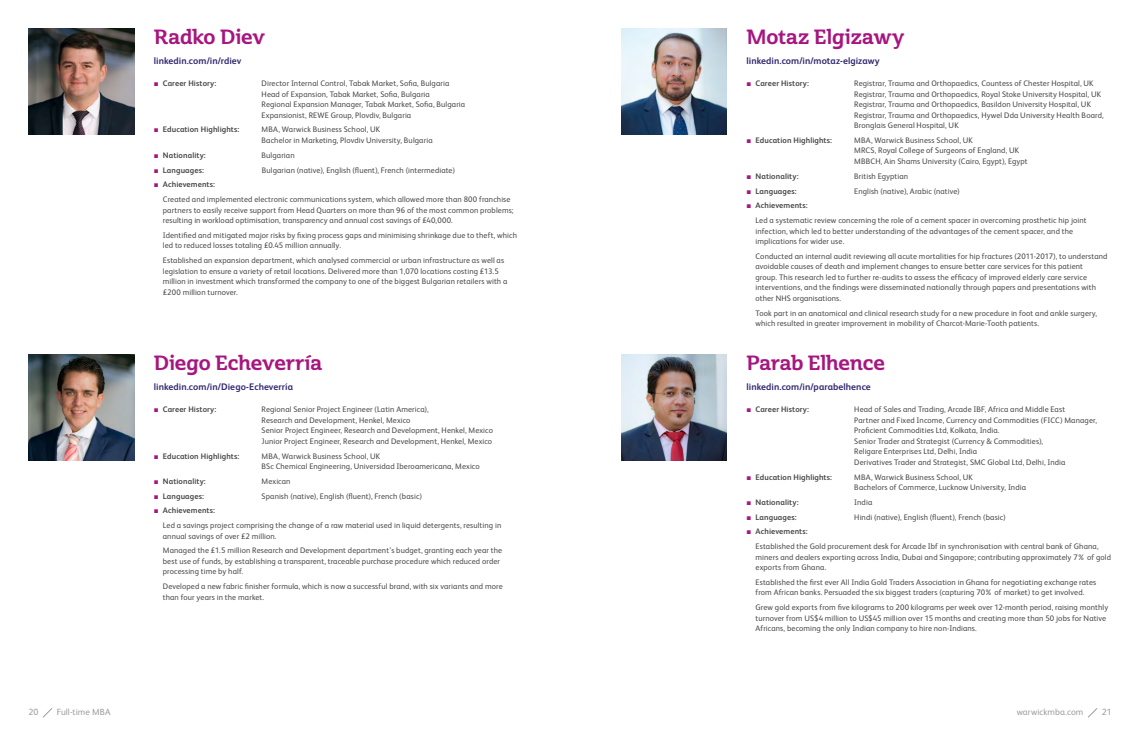
<style>
.page{position:relative;width:1140px;height:743px;background:#fff}
.page>*{position:absolute;margin:0;border:0;box-sizing:border-box;transform-origin:0 0}
.t1{font:20px "Cabrito Semi Nor Bol";letter-spacing:-.01em;color:#a71680}
.t2{font:700 9.5px "FS Albert";color:#312a6f}
.t3{font:9px "FS Albert";letter-spacing:.005em;color:#9d9d9c}
.t4{font:8px/10.5px "FS Albert";letter-spacing:.015em;color:#4a4a49}
.t5{font:700 8px "FS Albert";letter-spacing:.01em;color:#4a4a49}
.s1{font-family:"Arial";font-weight:400;color:#a71680}
.s2{font-family:"Arial";color:#a71680}
.s3{font-weight:700}
</style>
<div class="page">
<img style="left:621px;top:28px;width:106px;height:106px">
<img style="left:621px;top:354px;width:106px;height:106px">
<img style="left:28px;top:28px;width:106px;height:106px">
<img style="left:28px;top:354px;width:106px;height:106px">
<svg style="left:1088px;top:708px;width:9px;height:10px"></svg>
<svg style="left:43px;top:708px;width:10px;height:10px"></svg>
<h1 class="t1" style="left:154px;top:24px;width:113px">Radko Diev</h1>
<p class="t2" style="left:154px;top:54px;width:89px">linkedin.com/in/rdiev</p>
<p class="t5" style="left:154px;top:78px;width:64px"><span class="s1">■</span> Career History:</p>
<p class="t4" style="left:261px;top:78px;width:205px">Director Internal Control, Tabak Market, Sofia, Bulgaria Head of Expansion, Tabak Market, Sofia, Bulgaria<br>Regional Expansion Manager, Tabak Market, Sofia, Bulgaria Expansionist, REWE Group, Plovdiv, Bulgaria</p>
<p class="t5" style="left:154px;top:124px;width:87px"><span class="s1">■</span> Education Highlights:</p>
<p class="t4" style="left:261px;top:124px;width:172px">MBA, Warwick Business School, UK<br>Bachelor in Marketing, Plovdiv University, Bulgaria</p>
<p class="t5" style="left:154px;top:150px;width:54px"><span class="s1">■</span> Nationality:</p>
<p class="t4" style="left:261px;top:149px;width:35px">Bulgarian</p>
<p class="t5" style="left:154px;top:164px;width:52px"><span class="s1">■</span> Languages:</p>
<p class="t4" style="left:262px;top:164px;width:195px">Bulgarian (native), English (fluent), French (intermediate)</p>
<p class="t4" style="left:163px;top:177px;width:349px;line-height:14.8px;text-indent:-9px"><span class="s2">■</span> <span class="s3">Achievements:<br></span>Created and implemented electronic communications system, which allowed more than 800 franchise</p>
<p class="t4" style="left:163px;top:204px;width:352px">partners to easily receive support from Head Quarters on more than 96 of the most common problems; resulting in workload optimisation, transparency and annual cost savings of £40,000.</p>
<p class="t4" style="left:163px;top:229px;width:356px">Identified and mitigated major risks by fixing process gaps and minimising shrinkage due to theft, which led to reduced losses totaling £0.45 million annually.</p>
<p class="t4" style="left:163px;top:255px;width:346px">Established an expansion department, which analysed commercial or urban infrastructure as well as legislation to ensure a variety of retail locations. Delivered more than 1,070 locations costing £13.5 million in investment which transformed the company to one of the biggest Bulgarian retailers with a £200 million turnover.</p>
<h1 class="t1" style="left:154px;top:350px;width:170px">Diego Echeverría</h1>
<p class="t2" style="left:154px;top:380px;width:141px">linkedin.com/in/Diego-Echeverría</p>
<p class="t5" style="left:154px;top:404px;width:64px"><span class="s1">■</span> Career History:</p>
<p class="t4" style="left:261px;top:404px;width:233px">Regional Senior Project Engineer (Latin America),<br>Research and Development, Henkel, Mexico<br>Senior Project Engineer, Research and Development, Henkel, Mexico Junior Project Engineer, Research and Development, Henkel, Mexico</p>
<p class="t5" style="left:154px;top:450px;width:87px"><span class="s1">■</span> Education Highlights:</p>
<p class="t4" style="left:261px;top:450px;width:220px">MBA, Warwick Business School, UK<br>BSc Chemical Engineering, Universidad Iberoamericana, Mexico</p>
<p class="t5" style="left:154px;top:475px;width:54px"><span class="s1">■</span> Nationality:</p>
<p class="t4" style="left:261px;top:475px;width:30px">Mexican</p>
<p class="t5" style="left:154px;top:490px;width:52px"><span class="s1">■</span> Languages:</p>
<p class="t4" style="left:261px;top:490px;width:162px">Spanish (native), English (fluent), French (basic)</p>
<p class="t4" style="left:163px;top:503px;width:340px;line-height:14.8px;text-indent:-9px"><span class="s2">■</span> <span class="s3">Achievements:<br></span>Led a savings project comprising the change of a raw material used in liquid detergents, resulting in</p>
<p class="t4" style="left:163px;top:528px;width:341px;line-height:14.8px">annual savings of over £2 million.<br>Managed the £1.5 million Research and Development department’s budget, granting each year the</p>
<p class="t4" style="left:163px;top:555px;width:339px">best use of funds, by establishing a transparent, traceable purchase procedure which reduced order processing time by half.</p>
<p class="t4" style="left:163px;top:581px;width:341px">Developed a new fabric finisher formula, which is now a successful brand, with six variants and more than four years in the market.</p>
<h1 class="t1" style="left:746px;top:24px;width:159px">Motaz Elgizawy</h1>
<p class="t2" style="left:746px;top:54px;width:135px">linkedin.com/in/motaz-elgizawy</p>
<p class="t5" style="left:746px;top:78px;width:64px"><span class="s1">■</span> Career History:</p>
<p class="t4" style="left:854px;top:78px;width:251px">Registrar, Trauma and Orthopaedics, Countess of Chester Hospital, UK Registrar, Trauma and Orthopaedics, Royal Stoke University Hospital, UK Registrar, Trauma and Orthopaedics, Basildon University Hospital, UK Registrar, Trauma and Orthopaedics, Hywel Dda University Health Board, Bronglais General Hospital, UK</p>
<p class="t5" style="left:746px;top:135px;width:87px"><span class="s1">■</span> Education Highlights:</p>
<p class="t4" style="left:854px;top:135px;width:175px">MBA, Warwick Business School, UK<br>MRCS, Royal College of Surgeons of England, UK<br>MBBCH, Ain Shams University (Cairo, Egypt), Egypt</p>
<p class="t5" style="left:746px;top:170px;width:54px"><span class="s1">■</span> Nationality:</p>
<p class="t4" style="left:854px;top:170px;width:55px">British Egyptian</p>
<p class="t5" style="left:746px;top:185px;width:52px"><span class="s1">■</span> Languages:</p>
<p class="t4" style="left:854px;top:185px;width:107px">English (native), Arabic (native)</p>
<p class="t4" style="left:755px;top:198px;width:333px;line-height:14.8px;text-indent:-9px"><span class="s2">■</span> <span class="s3">Achievements:<br></span>Led a systematic review concerning the role of a cement spacer in overcoming prosthetic hip joint</p>
<p class="t4" style="left:755px;top:225px;width:319px">infection, which led to better understanding of the advantages of the cement spacer, and the implications for wider use.</p>
<p class="t4" style="left:755px;top:250px;width:353px">Conducted an internal audit reviewing all acute mortalities for hip fractures (2011-2017), to understand avoidable causes of death and implement changes to ensure better care services for this patient<br>group. This research led to further re-audits to assess the efficacy of improved elderly care service interventions, and the findings were disseminated nationally through papers and presentations with other NHS organisations.</p>
<p class="t4" style="left:755px;top:307px;width:343px">Took part in an anatomical and clinical research study for a new procedure in foot and ankle surgery, which resulted in greater improvement in mobility of Charcot-Marie-Tooth patients.</p>
<h1 class="t1" style="left:746px;top:350px;width:140px">Parab Elhence</h1>
<p class="t2" style="left:746px;top:380px;width:126px">linkedin.com/in/parabelhence</p>
<p class="t5" style="left:746px;top:404px;width:64px"><span class="s1">■</span> Career History:</p>
<p class="t4" style="left:854px;top:404px;width:244px">Head of Sales and Trading, Arcade IBF, Africa and Middle East<br>Partner and Fixed Income, Currency and Commodities (FICC) Manager, Proficient Commodities Ltd, Kolkata, India.<br>Senior Trader and Strategist (Currency &amp; Commodities),<br>Religare Enterprises Ltd, Delhi, India<br>Derivatives Trader and Strategist, SMC Global Ltd, Delhi, India</p>
<p class="t5" style="left:746px;top:471px;width:87px"><span class="s1">■</span> Education Highlights:</p>
<p class="t4" style="left:854px;top:471px;width:173px">MBA, Warwick Business School, UK<br>Bachelors of Commerce, Lucknow University, India</p>
<p class="t5" style="left:746px;top:496px;width:54px"><span class="s1">■</span> Nationality:</p>
<p class="t4" style="left:854px;top:496px;width:20px">India</p>
<p class="t5" style="left:746px;top:511px;width:52px"><span class="s1">■</span> Languages:</p>
<p class="t4" style="left:854px;top:511px;width:153px">Hindi (native), English (fluent), French (basic)</p>
<p class="t4" style="left:755px;top:524px;width:345px;line-height:14.8px;text-indent:-9px"><span class="s2">■</span> <span class="s3">Achievements:<br></span>Established the Gold procurement desk for Arcade Ibf in synchronisation with central bank of Ghana,</p>
<p class="t4" style="left:755px;top:551px;width:357px">miners and dealers exporting across India, Dubai and Singapore; contributing approximately 7% of gold exports from Ghana.</p>
<p class="t4" style="left:755px;top:576px;width:342px">Established the first ever All India Gold Traders Association in Ghana for negotiating exchange rates from African banks. Persuaded the six biggest traders (capturing 70% of market) to get involved.</p>
<p class="t4" style="left:755px;top:602px;width:354px">Grew gold exports from five kilograms to 200 kilograms per week over 12-month period, raising monthly turnover from US$4 million to US$45 million over 15 months and creating more than 50 jobs for Native<br>Africans, becoming the only Indian company to hire non-Indians.</p>
<p class="t3" style="left:28px;top:706px;width:11px">20</p>
<p class="t3" style="left:57px;top:706px;width:55px">Full-time MBA</p>
<p class="t3" style="left:1016px;top:706px;width:68px">warwickmba.com</p>
<p class="t3" style="left:1101px;top:706px;width:11px">21</p>
</div>
